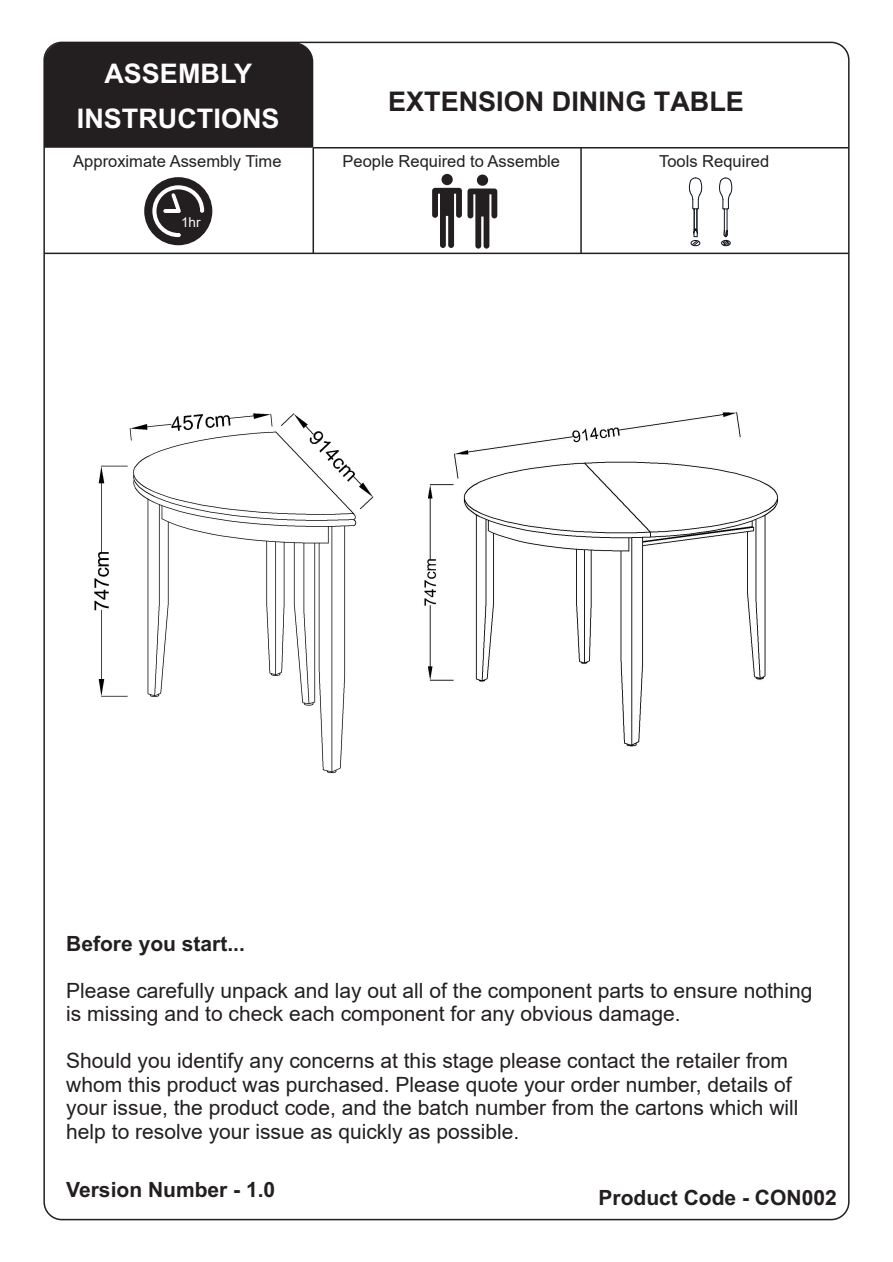
<style>
.page{position:relative;width:893px;height:1262px;background:#fff}
.page>*{position:absolute;margin:0;border:0;box-sizing:border-box;transform-origin:0 0}
.t1{font:700 27px "Arial";color:#231f20}
.t2{font:700 27px/45.3px "Arial";color:#fff;text-align:center}
.t3{font:21px/23.4px "Arial";color:#231f20}
.t4{font:700 21px "Arial";color:#231f20}
.t5{font:16.5px "Arial";color:#231f20}
.t6{font:13.5px "Arial";color:#fff}
</style>
<div class="page">
<div style="left:46px;top:42px;width:267px;height:106px;background:#231f20"></div>
<hr style="left:313px;top:147px;width:535px;height:1px;background:#231f20">
<hr style="left:44px;top:253px;width:804px;height:1px;background:#231f20">
<hr style="left:580px;top:148px;width:1px;height:105px;background:#231f20">
<hr style="left:312px;top:148px;width:2px;height:105px;background:#231f20">
<svg style="left:719px;top:177px;width:13px;height:69px"></svg>
<div style="left:721px;top:240px;width:9px;height:6px;border:1px solid #0f151d;border-radius:50%"></div>
<svg style="left:688px;top:177px;width:14px;height:70px"></svg>
<div style="left:441px;top:174px;width:12px;height:11px;background:#231f20;border-radius:50%"></div>
<div style="left:144px;top:177px;width:68px;height:68px;background:#231f20;border-radius:50%"></div>
<svg style="left:152px;top:185px;width:52px;height:52px"></svg>
<div style="left:477px;top:174px;width:11px;height:12px;background:#231f20;border-radius:50%"></div>
<svg style="left:432px;top:188px;width:65px;height:61px"></svg>
<img style="left:94px;top:413px;width:280px;height:361px">
<img style="left:424px;top:412px;width:354px;height:335px">
<p class="t2" style="left:77px;top:53px;width:204px">ASSEMBLY<br>INSTRUCTIONS</p>
<p class="t5" style="left:73px;top:149px;width:210px">Approximate Assembly Time</p>
<p class="t5" style="left:659px;top:149px;width:112px">Tools Required</p>
<p class="t1" style="left:388px;top:83px;width:357px">EXTENSION DINING TABLE</p>
<p class="t5" style="left:342px;top:149px;width:219px">People Required to Assemble</p>
<p class="t6" style="left:181px;top:213px;width:21px">1hr</p>
<p class="t4" style="left:66px;top:935px;width:180px">Before you start...</p>
<p class="t3" style="left:66px;top:978px;width:747px">Please carefully unpack and lay out all of the component parts to ensure nothing is missing and to check each component for any obvious damage.</p>
<p class="t3" style="left:66px;top:1049px;width:733px">Should you identify any concerns at this stage please contact the retailer from whom this product was purchased. Please quote your order number, details of your issue, the product code, and the batch number from the cartons which will help to resolve your issue as quickly as possible.</p>
<p class="t4" style="left:66px;top:1181px;width:210px">Version Number - 1.0</p>
<p class="t4" style="left:598px;top:1189px;width:240px">Product Code - CON002</p>
</div>
